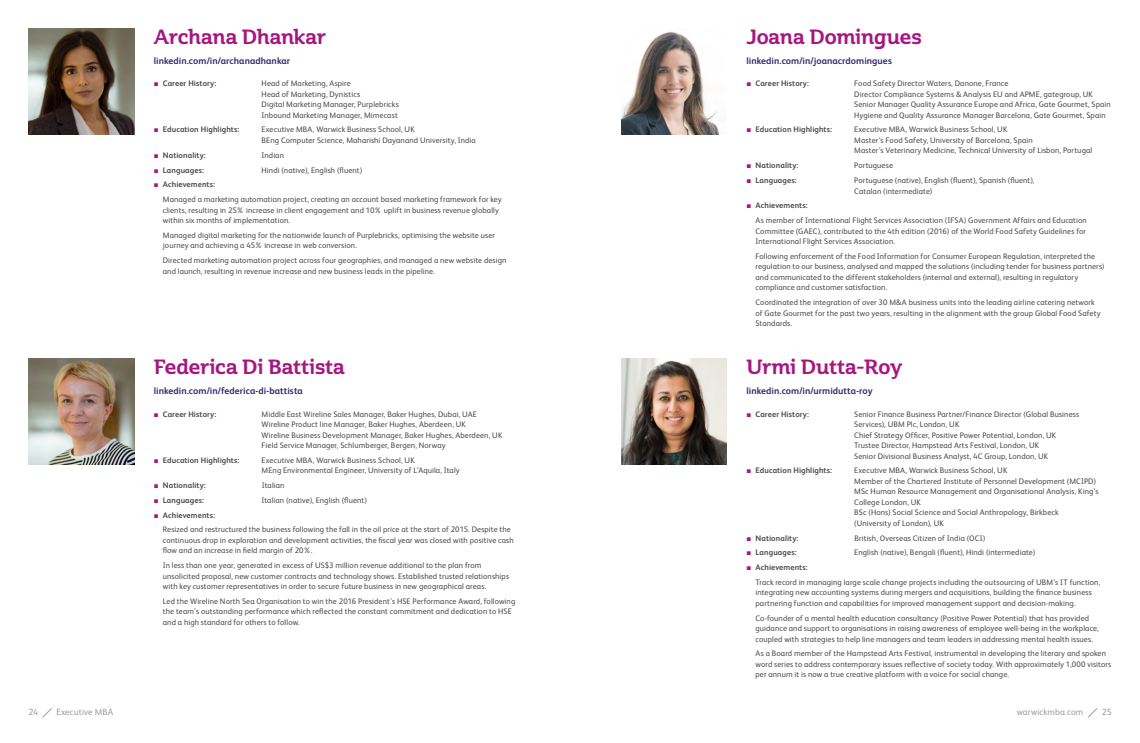
<style>
.page{position:relative;width:1140px;height:743px;background:#fff}
.page>*{position:absolute;margin:0;border:0;box-sizing:border-box;transform-origin:0 0}
.t1{font:20px "Cabrito Semi Nor Bol";letter-spacing:-.005em;color:#a71680}
.t2{font:700 9.5px "FS Albert";letter-spacing:.005em;color:#312a6f}
.t3{font:9px "FS Albert";letter-spacing:.01em;color:#9d9d9c}
.t4{font:8px/10.5px "FS Albert";letter-spacing:.015em;color:#4a4a49}
.t5{font:700 8px "FS Albert";letter-spacing:.01em;color:#4a4a49}
.s1{font-family:"Arial";font-weight:400;color:#a71680}
.s2{font-family:"Arial";color:#a71680}
.s3{font-weight:700}
</style>
<div class="page">
<img style="left:621px;top:32px;width:99px;height:102px">
<img style="left:621px;top:359px;width:106px;height:105px">
<img style="left:28px;top:359px;width:106px;height:105px">
<img style="left:28px;top:28px;width:106px;height:106px">
<svg style="left:1088px;top:708px;width:9px;height:10px"></svg>
<svg style="left:42px;top:708px;width:10px;height:10px"></svg>
<h1 class="t1" style="left:154px;top:24px;width:173px">Archana Dhankar</h1>
<p class="t2" style="left:154px;top:54px;width:138px">linkedin.com/in/archanadhankar</p>
<p class="t5" style="left:154px;top:78px;width:64px"><span class="s1">■</span> Career History:</p>
<p class="t4" style="left:261px;top:78px;width:139px">Head of Marketing, Aspire<br>Head of Marketing, Dynistics<br>Digital Marketing Manager, Purplebricks Inbound Marketing Manager, Mimecast</p>
<p class="t5" style="left:154px;top:124px;width:87px"><span class="s1">■</span> Education Highlights:</p>
<p class="t4" style="left:261px;top:124px;width:216px">Executive MBA, Warwick Business School, UK<br>BEng Computer Science, Maharishi Dayanand University, India</p>
<p class="t5" style="left:154px;top:150px;width:54px"><span class="s1">■</span> Nationality:</p>
<p class="t4" style="left:261px;top:149px;width:24px">Indian</p>
<p class="t5" style="left:154px;top:164px;width:52px"><span class="s1">■</span> Languages:</p>
<p class="t4" style="left:261px;top:164px;width:102px">Hindi (native), English (fluent)</p>
<p class="t4" style="left:163px;top:177px;width:340px;line-height:14.8px;text-indent:-9px"><span class="s2">■</span> <span class="s3">Achievements:<br></span>Managed a marketing automation project, creating an account based marketing framework for key</p>
<p class="t4" style="left:163px;top:204px;width:337px">clients, resulting in 25% increase in client engagement and 10% uplift in business revenue globally within six months of implementation.</p>
<p class="t4" style="left:163px;top:229px;width:334px">Managed digital marketing for the nationwide launch of Purplebricks, optimising the website user journey and achieving a 45% increase in web conversion.</p>
<p class="t4" style="left:163px;top:255px;width:345px">Directed marketing automation project across four geographies, and managed a new website design and launch, resulting in revenue increase and new business leads in the pipeline.</p>
<h1 class="t1" style="left:154px;top:354px;width:193px">Federica Di Battista</h1>
<p class="t2" style="left:154px;top:385px;width:151px">linkedin.com/in/federica-di-battista</p>
<p class="t5" style="left:154px;top:408px;width:64px"><span class="s1">■</span> Career History:</p>
<p class="t4" style="left:261px;top:408px;width:242px">Middle East Wireline Sales Manager, Baker Hughes, Dubai, UAE Wireline Product line Manager, Baker Hughes, Aberdeen, UK<br>Wireline Business Development Manager, Baker Hughes, Aberdeen, UK Field Service Manager, Schlumberger, Bergen, Norway</p>
<p class="t5" style="left:154px;top:454px;width:87px"><span class="s1">■</span> Education Highlights:</p>
<p class="t4" style="left:261px;top:454px;width:200px">Executive MBA, Warwick Business School, UK<br>MEng Environmental Engineer, University of L’Aquila, Italy</p>
<p class="t5" style="left:154px;top:480px;width:54px"><span class="s1">■</span> Nationality:</p>
<p class="t4" style="left:262px;top:480px;width:24px">Italian</p>
<p class="t5" style="left:154px;top:494px;width:52px"><span class="s1">■</span> Languages:</p>
<p class="t4" style="left:261px;top:494px;width:107px">Italian (native), English (fluent)</p>
<p class="t4" style="left:163px;top:507px;width:349px;line-height:14.8px;text-indent:-9px"><span class="s2">■</span> <span class="s3">Achievements:<br></span>Resized and restructured the business following the fall in the oil price at the start of 2015. Despite the</p>
<p class="t4" style="left:163px;top:534px;width:352px">continuous drop in exploration and development activities, the fiscal year was closed with positive cash flow and an increase in field margin of 20%.</p>
<p class="t4" style="left:163px;top:560px;width:348px">In less than one year, generated in excess of US$3 million revenue additional to the plan from unsolicited proposal, new customer contracts and technology shows. Established trusted relationships with key customer representatives in order to secure future business in new geographical areas.</p>
<p class="t4" style="left:163px;top:595px;width:354px">Led the Wireline North Sea Organisation to win the 2016 President’s HSE Performance Award, following the team’s outstanding performance which reflected the constant commitment and dedication to HSE and a high standard for others to follow.</p>
<h1 class="t1" style="left:746px;top:24px;width:177px">Joana Domingues</h1>
<p class="t2" style="left:746px;top:54px;width:147px">linkedin.com/in/joanacrdomingues</p>
<p class="t5" style="left:746px;top:78px;width:64px"><span class="s1">■</span> Career History:</p>
<p class="t4" style="left:854px;top:78px;width:258px">Food Safety Director Waters, Danone, France<br>Director Compliance Systems &amp; Analysis EU and APME, gategroup, UK Senior Manager Quality Assurance Europe and Africa, Gate Gourmet, Spain Hygiene and Quality Assurance Manager Barcelona, Gate Gourmet, Spain</p>
<p class="t5" style="left:746px;top:124px;width:87px"><span class="s1">■</span> Education Highlights:</p>
<p class="t4" style="left:854px;top:124px;width:239px">Executive MBA, Warwick Business School, UK<br>Master’s Food Safety, University of Barcelona, Spain<br>Master’s Veterinary Medicine, Technical University of Lisbon, Portugal</p>
<p class="t5" style="left:746px;top:160px;width:54px"><span class="s1">■</span> Nationality:</p>
<p class="t4" style="left:854px;top:160px;width:40px">Portuguese</p>
<p class="t5" style="left:746px;top:175px;width:52px"><span class="s1">■</span> Languages:</p>
<p class="t4" style="left:854px;top:175px;width:182px">Portuguese (native), English (fluent), Spanish (fluent),<br>Catalan (intermediate)</p>
<p class="t4" style="left:755px;top:198px;width:333px;line-height:14.8px;text-indent:-9px"><span class="s2">■</span> <span class="s3">Achievements:<br></span>As member of International Flight Services Association (IFSA) Government Affairs and Education</p>
<p class="t4" style="left:755px;top:225px;width:332px">Committee (GAEC), contributed to the 4th edition (2016) of the World Food Safety Guidelines for<br>International Flight Services Association.</p>
<p class="t4" style="left:755px;top:250px;width:350px">Following enforcement of the Food Information for Consumer European Regulation, interpreted the regulation to our business, analysed and mapped the solutions (including tender for business partners) and communicated to the different stakeholders (internal and external), resulting in regulatory compliance and customer satisfaction.</p>
<p class="t4" style="left:755px;top:297px;width:346px">Coordinated the integration of over 30 M&amp;A business units into the leading airline catering network of Gate Gourmet for the past two years, resulting in the alignment with the group Global Food Safety<br>Standards.</p>
<h1 class="t1" style="left:746px;top:354px;width:158px">Urmi Dutta-Roy</h1>
<p class="t2" style="left:746px;top:385px;width:128px">linkedin.com/in/urmidutta-roy</p>
<p class="t5" style="left:746px;top:408px;width:64px"><span class="s1">■</span> Career History:</p>
<p class="t4" style="left:854px;top:408px;width:226px">Senior Finance Business Partner/Finance Director (Global Business Services), UBM Plc, London, UK<br>Chief Strategy Officer, Positive Power Potential, London, UK Trustee Director, Hampstead Arts Festival, London, UK<br>Senior Divisional Business Analyst, 4C Group, London, UK</p>
<p class="t5" style="left:746px;top:465px;width:87px"><span class="s1">■</span> Education Highlights:</p>
<p class="t4" style="left:854px;top:465px;width:246px">Executive MBA, Warwick Business School, UK<br>Member of the Chartered Institute of Personnel Development (MCIPD)<br>MSc Human Resource Management and Organisational Analysis, King’s College London, UK<br>BSc (Hons) Social Science and Social Anthropology, Birkbeck<br>(University of London), UK</p>
<p class="t5" style="left:746px;top:532px;width:54px"><span class="s1">■</span> Nationality:</p>
<p class="t4" style="left:854px;top:532px;width:132px">British, Overseas Citizen of India (OCI)</p>
<p class="t5" style="left:746px;top:547px;width:52px"><span class="s1">■</span> Languages:</p>
<p class="t4" style="left:854px;top:547px;width:182px">English (native), Bengali (fluent), Hindi (intermediate)</p>
<p class="t4" style="left:755px;top:559px;width:346px;line-height:14.8px;text-indent:-9px"><span class="s2">■</span> <span class="s3">Achievements:<br></span>Track record in managing large scale change projects including the outsourcing of UBM’s IT function,</p>
<p class="t4" style="left:755px;top:587px;width:338px">integrating new accounting systems during mergers and acquisitions, building the finance business partnering function and capabilities for improved management support and decision-making.</p>
<p class="t4" style="left:755px;top:612px;width:345px">Co-founder of a mental health education consultancy (Positive Power Potential) that has provided guidance and support to organisations in raising awareness of employee well-being in the workplace, coupled with strategies to help line managers and team leaders in addressing mental health issues.</p>
<p class="t4" style="left:755px;top:648px;width:357px">As a Board member of the Hampstead Arts Festival, instrumental in developing the literary and spoken word series to address contemporary issues reflective of society today. With approximately 1,000 visitors per annum it is now a true creative platform with a voice for social change.</p>
<p class="t3" style="left:28px;top:706px;width:11px">24</p>
<p class="t3" style="left:56px;top:706px;width:58px">Executive MBA</p>
<p class="t3" style="left:1016px;top:706px;width:68px">warwickmba.com</p>
<p class="t3" style="left:1101px;top:706px;width:11px">25</p>
</div>
